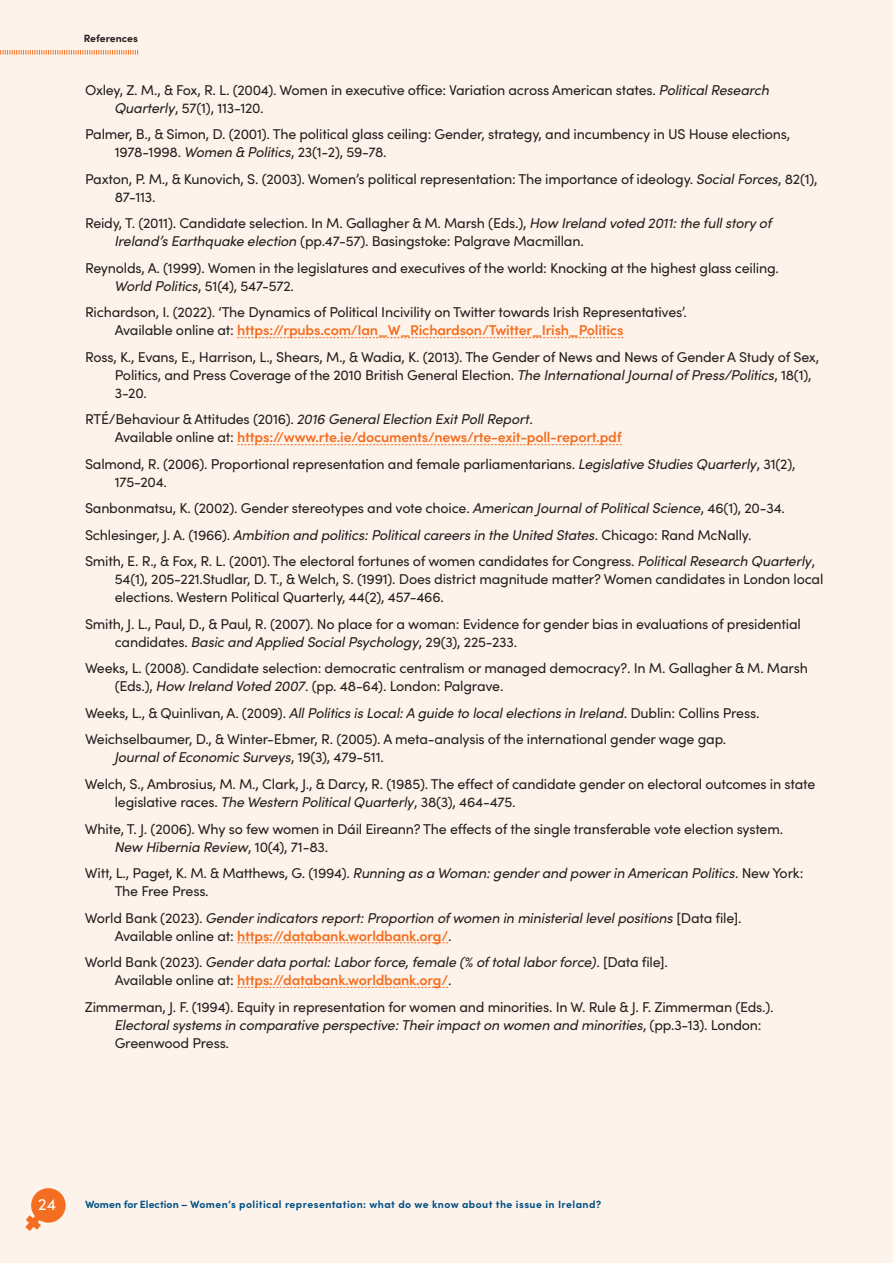
<style>
.page{position:relative;width:893px;height:1263px;background:#fef3ea}
.page>*{position:absolute;margin:0;border:0;box-sizing:border-box;transform-origin:0 0}
.t1{font:16.5px "Sofia Pro";color:#fff}
.t2{font:14.25px/18px "Sofia Pro";letter-spacing:-.015em;color:#231f20}
.t3{font:italic 14.25px/26.5px "Sofia Pro";letter-spacing:-.015em;color:#231f20}
.t4{font:600 14.25px/18px "Sofia Pro";letter-spacing:-.015em;color:#f36e21}
.t5{font:700 10.5px "Sofia Pro";letter-spacing:.04em;color:#015186}
.t6{font:700 10.5px "Sofia Pro";letter-spacing:-.005em;color:#231f20}
.s1{font-style:italic}
.s2{font-weight:600;color:#f36e21}
.s3{font-weight:400;color:#231f20}
.s4{font-weight:400;font-style:italic;color:#231f20}
.s5{font-style:normal}
.s6{font-weight:600;font-style:normal;color:#f36e21}
</style>
<div class="page">
<svg style="left:237px;top:337px;width:386px;height:1px"></svg>
<svg style="left:237px;top:444px;width:385px;height:1px"></svg>
<svg style="left:237px;top:942px;width:211px;height:1px"></svg>
<svg style="left:237px;top:987px;width:211px;height:1px"></svg>
<svg style="left:25px;top:1188px;width:41px;height:43px"></svg>
<svg style="left:0;top:50px;width:138px;height:5px"></svg>
<p class="t6" style="left:84px;top:30px;width:56px">References</p>
<p class="t2" style="left:115px;top:80px;width:656px;text-indent:-30px">Oxley, Z. M., &amp; Fox, R. L. (2004). Women in executive office: Variation across American states. <span class="s1">Political Research<br>Quarterly</span>, 57(1), 113-120.</p>
<p class="t2" style="left:115px;top:125px;width:677px;text-indent:-30px">Palmer, B., &amp; Simon, D. (2001). The political glass ceiling: Gender, strategy, and incumbency in US House elections,<br>1978-1998. <span class="s1">Women &amp; Politics</span>, 23(1-2), 59-78.</p>
<p class="t2" style="left:115px;top:169px;width:704px;text-indent:-30px">Paxton, P. M., &amp; Kunovich, S. (2003). Women’s political representation: The importance of ideology. <span class="s1">Social Forces</span>, 82(1),<br>87-113.</p>
<p class="t2" style="left:115px;top:214px;width:659px;text-indent:-30px">Reidy, T. (2011). Candidate selection. In M. Gallagher &amp; M. Marsh (Eds.), <span class="s1">How Ireland voted 2011: the full story of<br>Ireland’s Earthquake election</span> (pp.47-57). Basingstoke: Palgrave Macmillan.</p>
<p class="t2" style="left:115px;top:258px;width:666px;text-indent:-30px">Reynolds, A. (1999). Women in the legislatures and executives of the world: Knocking at the highest glass ceiling.<br><span class="s1">World Politics</span>, 51(4), 547-572.</p>
<p class="t2" style="left:115px;top:303px;width:574px;text-indent:-30px">Richardson, I. (2022). ‘The Dynamics of Political Incivility on Twitter towards Irish Representatives’.<br>Available online at: <span class="s2">https://rpubs.com/Ian_W_Richardson/Twitter_Irish_Politics</span></p>
<p class="t2" style="left:115px;top:347px;width:706px;text-indent:-30px">Ross, K., Evans, E., Harrison, L., Shears, M., &amp; Wadia, K. (2013). The Gender of News and News of Gender A Study of Sex,<br>Politics, and Press Coverage of the 2010 British General Election. <span class="s1">The International Journal of Press/Politics</span>, 18(1),<br>3-20.</p>
<p class="t4" style="left:115px;top:409px;width:508px;text-indent:-30px"><span class="s3">RTÉ/Behaviour &amp; Attitudes (2016).</span> <span class="s4">2016 General Election Exit Poll Report</span><span class="s3">.<br>Available online at:</span> https://www.rte.ie/documents/news/rte-exit-poll-report.pdf</p>
<p class="t2" style="left:115px;top:454px;width:682px;text-indent:-30px">Salmond, R. (2006). Proportional representation and female parliamentarians. <span class="s1">Legislative Studies Quarterly</span>, 31(2),<br>175-204.</p>
<p class="t2" style="left:85px;top:494px;width:732px;line-height:26.5px">Sanbonmatsu, K. (2002). Gender stereotypes and vote choice. <span class="s1">American Journal of Political Science</span>, 46(1), 20-34.<br>Schlesinger, J. A. (1966). <span class="s1">Ambition and politics: Political careers in the United States</span>. Chicago: Rand McNally.<br>Smith, E. R., &amp; Fox, R. L. (2001). The electoral fortunes of women candidates for Congress. <span class="s1">Political Research Quarterly</span>,</p>
<p class="t2" style="left:115px;top:570px;width:710px">54(1), 205-221.Studlar, D. T., &amp; Welch, S. (1991). Does district magnitude matter? Women candidates in London local elections. Western Political Quarterly, 44(2), 457-466.</p>
<p class="t2" style="left:115px;top:614px;width:688px;text-indent:-30px">Smith, J. L., Paul, D., &amp; Paul, R. (2007). No place for a woman: Evidence for gender bias in evaluations of presidential candidates. <span class="s1">Basic and Applied Social Psychology</span>, 29(3), 225-233.</p>
<p class="t2" style="left:115px;top:659px;width:695px;text-indent:-30px">Weeks, L. (2008). Candidate selection: democratic centralism or managed democracy?. In M. Gallagher &amp; M. Marsh (Eds.), <span class="s1">How Ireland Voted 2007</span>. (pp. 48-64). London: Palgrave.</p>
<p class="t2" style="left:85px;top:699px;width:676px;line-height:26.5px">Weeks, L., &amp; Quinlivan, A. (2009). <span class="s1">All Politics is Local: A guide to local elections in Ireland</span>. Dublin: Collins Press.<br>Weichselbaumer, D., &amp; Winter-Ebmer, R. (2005). A meta-analysis of the international gender wage gap.</p>
<p class="t2" style="left:85px;top:743px;width:732px;line-height:26.5px;text-indent:30px"><span class="s1">Journal of Economic Surveys</span>, 19(3), 479-511.<br>Welch, S., Ambrosius, M. M., Clark, J., &amp; Darcy, R. (1985). The effect of candidate gender on electoral outcomes in state</p>
<p class="t2" style="left:85px;top:788px;width:700px;line-height:26.5px;text-indent:30px">legislative races. <span class="s1">The Western Political Quarterly</span>, 38(3), 464-475.<br>White, T. J. (2006). Why so few women in Dáil Eireann? The effects of the single transferable vote election system.</p>
<p class="t3" style="left:85px;top:832px;width:720px;text-indent:30px">New Hibernia Review<span class="s5">, 10(4), 71-83.<br>Witt, L., Paget, K. M. &amp; Matthews, G. (1994).</span> Running as a Woman: gender and power in American Politics<span class="s5">. New York:</span></p>
<p class="t3" style="left:85px;top:877px;width:658px;text-indent:30px"><span class="s5">The Free Press.<br>World Bank (2023).</span> Gender indicators report: Proportion of women in ministerial level positions <span class="s5">[Data file].</span></p>
<p class="t3" style="left:85px;top:921px;width:585px;text-indent:30px"><span class="s5">Available online at:</span> <span class="s6">https://databank.worldbank.org/</span><span class="s5">.<br>World Bank (2023).</span> Gender data portal: Labor force, female (% of total labor force)<span class="s5">. [Data file].</span></p>
<p class="t2" style="left:85px;top:966px;width:690px;line-height:26.5px;text-indent:30px">Available online at: <span class="s2">https://databank.worldbank.org/</span>.<br>Zimmerman, J. F. (1994). Equity in representation for women and minorities. In W. Rule &amp; J. F. Zimmerman (Eds.).</p>
<p class="t3" style="left:115px;top:1015px;width:648px;line-height:18px">Electoral systems in comparative perspective: Their impact on women and minorities<span class="s5">, (pp.3-13). London:<br>Greenwood Press.</span></p>
<p class="t1" style="left:38px;top:1192px;width:19px">24</p>
<p class="t5" style="left:85px;top:1196px;width:518px">Women for Election – Women’s political representation: what do we know about the issue in Ireland?</p>
</div>
